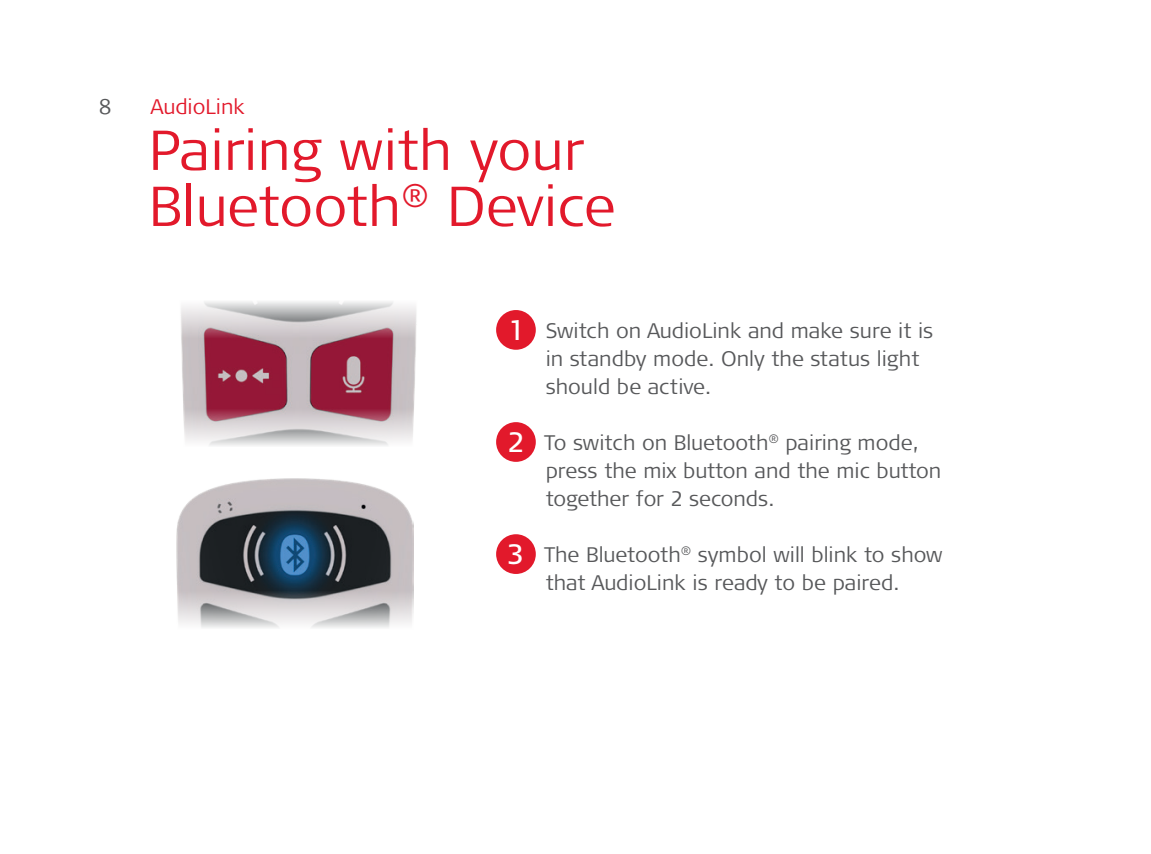
<style>
.page{position:relative;width:1151px;height:854px;background:#fff}
.page>*{position:absolute;margin:0;border:0;box-sizing:border-box;transform-origin:0 0}
.t1{font:300 56px/56px "Signa Pro";color:#e2192b}
.t2{font:28px "Signa Pro";color:#fff}
.t3{font:300 21px/28px "Signa Pro";color:#57585a}
.t4{font:300 21px "Signa Pro";color:#e2192b}
</style>
<div class="page">
<img style="left:181px;top:338px;width:235px;height:70px">
<svg style="left:181px;top:301px;width:236px;height:37px;background:#d2c9cc"></svg>
<svg style="left:183px;top:408px;width:231px;height:38px;background:#d2c1c6"></svg>
<img style="left:177px;top:478px;width:236px;height:112px">
<svg style="left:177px;top:590px;width:237px;height:38px;background:#c9c7c9"></svg>
<div style="left:496px;top:310px;width:40px;height:39px;background:#e2192b;border-radius:50%"></div>
<div style="left:496px;top:422px;width:40px;height:39px;background:#e2192b;border-radius:50%"></div>
<div style="left:496px;top:534px;width:40px;height:39px;background:#e2192b;border-radius:50%"></div>
<p class="t3" style="left:99px;top:91px;width:14px">8</p>
<p class="t4" style="left:151px;top:92px;width:96px">AudioLink</p>
<h1 class="t1" style="left:149px;top:120px;width:468px">Pairing with your<br>Bluetooth<sup>®</sup> Device</h1>
<h2 class="t2" style="left:510px;top:311px;width:12px">1</h2>
<p class="t3" style="left:546px;top:315px;width:389px">Switch on AudioLink and make sure it is in standby mode. Only the status light should be active.</p>
<h2 class="t2" style="left:508px;top:423px;width:18px">2</h2>
<p class="t3" style="left:544px;top:427px;width:398px">To switch on Bluetooth<sup>®</sup> pairing mode, press the mix button and the mic button together for 2 seconds.</p>
<h2 class="t2" style="left:507px;top:535px;width:18px">3</h2>
<p class="t3" style="left:544px;top:539px;width:400px">The Bluetooth<sup>®</sup> symbol will blink to show that AudioLink is ready to be paired.</p>
</div>
